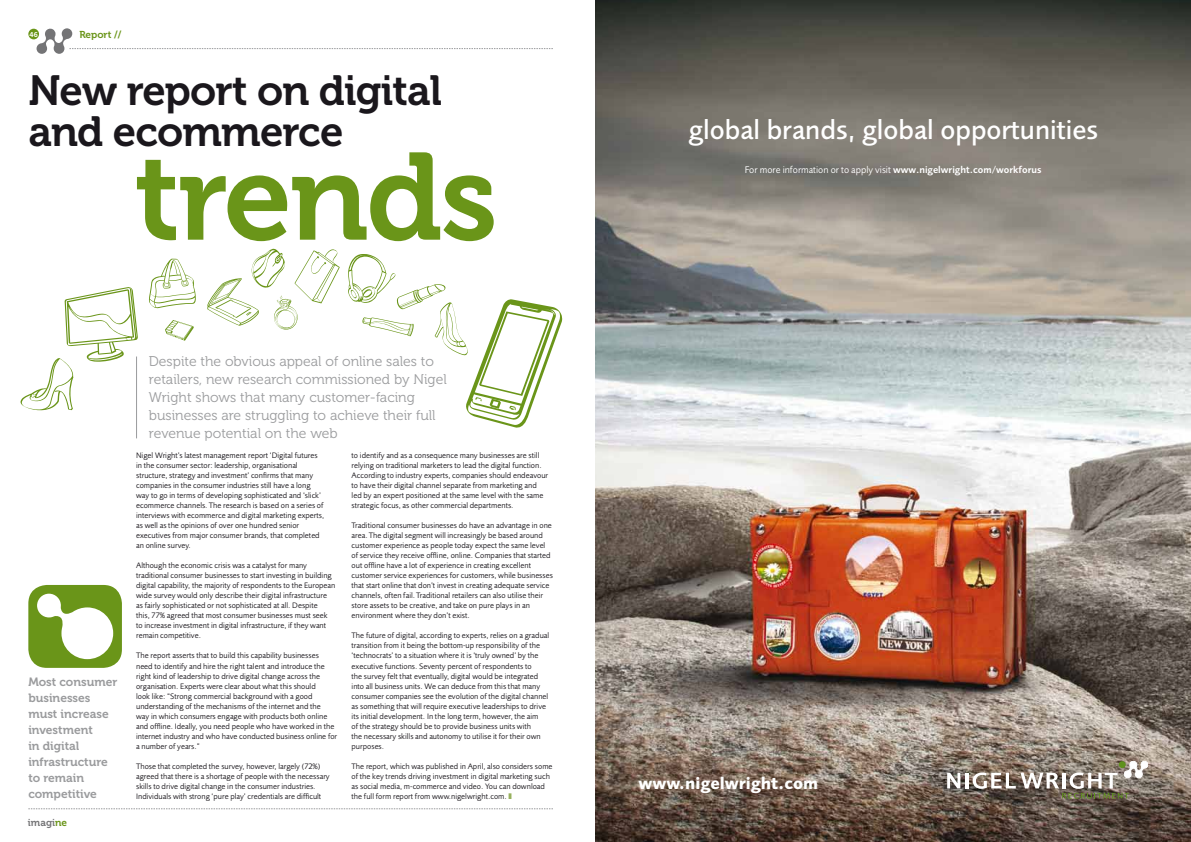
<style>
.page{position:relative;width:1191px;height:842px;background:#fff}
.page>*{position:absolute;margin:0;border:0;box-sizing:border-box;transform-origin:0 0}
.t1{font:123px "Museo 700";letter-spacing:-.02em;color:#6a9519}
.t2{font:42px/41px "Museo 700";letter-spacing:-.02em;color:#1a171c}
.t3{font:500 28px "Foundry Sans";color:#fff}
.t4{font:700 17.2px "Foundry Sans";color:#fff}
.t5{font:14px/18px "Museo 300";color:#9a9b9d}
.t6{font:12px/16px "Museo 700";color:#9a9b9d}
.t7{font:10px "Foundry Sans";color:#fff}
.t8{font:10px "Museo 700";color:#6a9519}
.t9{font:10px "Museo 700";color:#747476}
.t10{font:8.2px/10px "Foundry Sans";color:#1a171c}
.t11{font:7px "Museo 700";color:#fff}
.s1{color:#6a9519}
.s2{color:#97b15d}
.s3{font-weight:600}
</style>
<div class="page">
<img style="left:595px;top:0;width:596px;height:842px">
<svg style="left:947px;top:773px;width:13px;height:15px"></svg>
<hr style="left:965px;top:773px;width:3px;height:15px;background:#fff">
<svg style="left:972px;top:761px;width:175px;height:38px;background:#8d8377"></svg>
<svg style="left:1175px;top:821px;width:5px;height:21px"></svg>
<div style="left:28px;top:29px;width:11px;height:10px;background:#6a9519;border-radius:50%"></div>
<svg style="left:37px;top:28px;width:516px;height:26px"></svg>
<svg style="left:28px;top:808px;width:525px;height:1px"></svg>
<hr style="left:136px;top:356px;width:1px;height:82px;background:#9a9b9d">
<svg style="left:28px;top:585px;width:94px;height:83px"></svg>
<svg style="left:149px;top:259px;width:47px;height:49px"></svg>
<svg style="left:165px;top:320px;width:29px;height:21px"></svg>
<svg style="left:348px;top:254px;width:214px;height:174px"></svg>
<svg style="left:207px;top:248px;width:133px;height:82px"></svg>
<svg style="left:20px;top:287px;width:118px;height:124px"></svg>
<p class="t11" style="left:30px;top:30px;width:10px">46</p>
<p class="t8" style="left:79px;top:29px;width:44px">Report //</p>
<h2 class="t2" style="left:28px;top:70px;width:415px">New report on digital and ecommerce</h2>
<h1 class="t1" style="left:135px;top:129px;width:365px">trends</h1>
<h3 class="t6" style="left:28px;top:674px;width:91px">Most consumer businesses must increase investment<br>in digital infrastructure to remain competitive</h3>
<p class="t9" style="left:28px;top:817px;width:41px">imagi<span class="s1">ne</span></p>
<h3 class="t5" style="left:149px;top:353px;width:299px">Despite the obvious appeal of online sales to retailers, new research commissioned by Nigel Wright shows that many customer-facing businesses are struggling to achieve their full revenue potential on the web</h3>
<p class="t10" style="left:351px;top:451px;width:198px">to identify and as a consequence many businesses are still relying on traditional marketers to lead the digital function.<br>According to industry experts, companies should endeavour to have their digital channel separate from marketing and led by an expert positioned at the same level with the same strategic focus, as other commercial departments.</p>
<p class="t10" style="left:351px;top:521px;width:203px">Traditional consumer businesses do have an advantage in one area. The digital segment will increasingly be based around customer experience as people today expect the same level of service they receive offline, online. Companies that started out offline have a lot of experience in creating excellent customer service experiences for customers, while businesses that start online that don’t invest in creating adequate service channels, often fail. Traditional retailers can also utilise their store assets to be creative, and take on pure plays in an environment where they don’t exist.</p>
<p class="t10" style="left:351px;top:631px;width:199px">The future of digital, according to experts, relies on a gradual transition from it being the bottom-up responsibility of the ‘technocrats’ to a situation where it is ‘truly owned’ by the executive functions. Seventy percent of respondents to<br>the survey felt that eventually, digital would be integrated into all business units. We can deduce from this that many consumer companies see the evolution of the digital channel as something that will require executive leaderships to drive its initial development. In the long term, however, the aim<br>of the strategy should be to provide business units with<br>the necessary skills and autonomy to utilise it for their own purposes.</p>
<p class="t10" style="left:351px;top:761px;width:202px">The report, which was published in April, also considers some of the key trends driving investment in digital marketing such as social media, m-commerce and video. You can download the full form report from www.nigelwright.com. <span class="s2">❚</span></p>
<p class="t10" style="left:136px;top:451px;width:189px">Nigel Wright’s latest management report ‘Digital futures in the consumer sector: leadership, organisational structure, strategy and investment’ confirms that many companies in the consumer industries still have a long way to go in terms of developing sophisticated and ‘slick’ ecommerce channels. The research is based on a series of interviews with ecommerce and digital marketing experts, as well as the opinions of over one hundred senior executives from major consumer brands, that completed an online survey.</p>
<p class="t10" style="left:136px;top:561px;width:201px">Although the economic crisis was a catalyst for many traditional consumer businesses to start investing in building digital capability, the majority of respondents to the European wide survey would only describe their digital infrastructure as fairly sophisticated or not sophisticated at all. Despite<br>this, 77% agreed that most consumer businesses must seek to increase investment in digital infrastructure, if they want remain competitive.</p>
<p class="t10" style="left:136px;top:651px;width:203px">The report asserts that to build this capability businesses need to identify and hire the right talent and introduce the right kind of leadership to drive digital change across the organisation. Experts were clear about what this should<br>look like: “Strong commercial background with a good understanding of the mechanisms of the internet and the<br>way in which consumers engage with products both online and offline. Ideally, you need people who have worked in the internet industry and who have conducted business online for a number of years.”</p>
<p class="t10" style="left:136px;top:761px;width:195px">Those that completed the survey, however, largely (72%) agreed that there is a shortage of people with the necessary skills to drive digital change in the consumer industries.<br>Individuals with strong ‘pure play’ credentials are difficult</p>
<h3 class="t3" style="left:688px;top:113px;width:411px">global brands, global opportunities</h3>
<p class="t7" style="left:745px;top:164px;width:298px">For more information or to apply visit <span class="s3">www.nigelwright.com/workforus</span></p>
<h3 class="t4" style="left:638px;top:773px;width:181px">www.nigelwright.com</h3>
</div>
